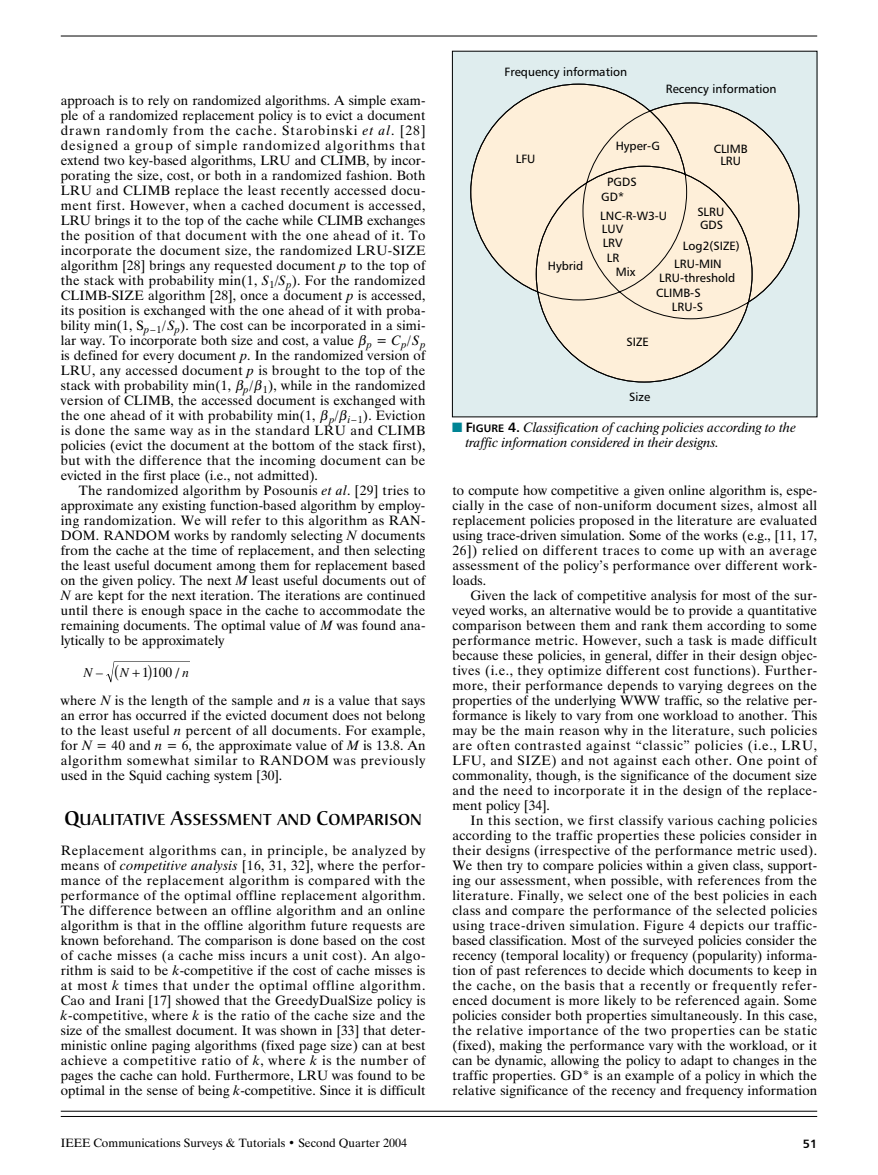
<style>
.page{position:relative;width:878px;height:1175px;background:#fff}
.page>*{position:absolute;margin:0;border:0;box-sizing:border-box;transform-origin:0 0}
.t1{font:500 15.6px "Christiana";letter-spacing:.01em;color:#000}
.t2{font:13.5px/15px "Dutch 801 BT";letter-spacing:.005em;color:#000;text-align:justify}
.t3{font:italic 13.5px/15px "Dutch 801 BT";color:#000}
.t4{font:italic 13.5px "Times";color:#000}
.t5{font:12px/15px "Humanist 777 BT Roman B";color:#000}
.t6{font:12px "Dutch 801 BT";color:#000}
.t7{font:12px "Humanist 777 BT Bold B";color:#000}
.s1{font-style:italic}
.s2{font-style:normal}
.s3{font-family:"Times"}
.s4{font-family:"Times";font-style:italic}
.s5{font-size:19.5px}
.s6{color:#008494}
.s7{font-family:"Humanist 777 BT Bold B";font-style:normal}
.s8{font-family:"Humanist 777 BT Bold B";font-style:normal;font-size:10.8px}
</style>
<div class="page">
<hr style="left:61px;top:36px;width:756px;height:1px;background:#000">
<hr style="left:61px;top:1116px;width:756px;height:1px;background:#000">
<hr style="left:61px;top:1110px;width:756px;height:1px;background:#000">
<div style="left:452px;top:51px;width:365px;height:366px;background:#dfedee"></div>
<svg style="left:470px;top:83px;width:329px;height:300px"></svg>
<svg style="left:106px;top:661px;width:84px;height:21px"></svg>
<p class="t2" style="left:61px;top:94px;width:366px">approach is to rely on randomized algorithms. A simple exam&shy;ple of a randomized replacement policy is to evict a document drawn randomly from the cache. Starobinski <span class="s1">et al</span>. [28] designed a group of simple randomized algorithms that extend two key-based algorithms, LRU and CLIMB, by incor&shy;porating the size, cost, or both in a randomized fashion. Both LRU and CLIMB replace the least recently accessed docu&shy;ment first. However, when a cached document is accessed, LRU brings it to the top of the cache while CLIMB exchanges the position of that document with the one ahead of it. To incorporate the document size, the randomized LRU-SIZE algorithm [28] brings any requested document <span class="s1">p</span> to the top of the stack with probability min(1, <span class="s1">S</span><sub>1</sub>/<span class="s1">S</span><sub>p</sub>). For the randomized CLIMB-SIZE algorithm [28], once a document <span class="s1">p</span> is accessed, its position is exchanged with the one ahead of it with proba&shy;bility min(1, S<sub>p</sub><sub>–1</sub>/<span class="s1">S</span><sub>p</sub>). The cost can be incorporated in a simi&shy;lar way. To incorporate both size and cost, a value <sub>p</sub> = <span class="s1">C</span><sub>p</sub>/<span class="s1">S</span><sub>p </sub>is defined for every document <span class="s1">p</span>. In the randomized version of LRU, any accessed document <span class="s1">p</span> is brought to the top of the stack with probability min(1, <sub>p</sub>/ <sub>1</sub>), while in the randomized version of CLIMB, the accessed document is exchanged with the one ahead of it with probability min(1, <sub>p</sub>/ <sub>i</sub><sub>–1</sub>). Eviction is done the same way as in the standard LRU and CLIMB policies (evict the document at the bottom of the stack first), but with the difference that the incoming document can be evicted in the first place (i.e., not admitted).</p>
<p class="t2" style="left:61px;top:484px;width:366px;text-indent:18px">The randomized algorithm by Posounis <span class="s1">et al</span>. [29] tries to approximate any existing function-based algorithm by employ&shy;ing randomization. We will refer to this algorithm as RAN-DOM. RANDOM works by randomly selecting <span class="s1">N</span> documents from the cache at the time of replacement, and then selecting the least useful document among them for replacement based on the given policy. The next <span class="s1">M</span> least useful documents out of <span class="s1">N</span> are kept for the next iteration. The iterations are continued until there is enough space in the cache to accommodate the remaining documents. The optimal value of <span class="s1">M</span> was found ana&shy;lytically to be approximately</p>
<p class="t4" style="left:84px;top:667px;width:21px">N <span class="s2">–</span></p>
<p class="t4" style="left:120px;top:667px;width:11px">N</p>
<p class="t2" style="left:142px;top:666px;width:48px">1 100 <span class="s3">/</span> <span class="s4">n</span></p>
<p class="t2" style="left:61px;top:694px;width:366px">where <span class="s1">N</span> is the length of the sample and <span class="s1">n</span> is a value that says an error has occurred if the evicted document does not belong to the least useful <span class="s1">n</span> percent of all documents. For example, for <span class="s1">N</span> = 40 and <span class="s1">n</span> = 6, the approximate value of <span class="s1">M</span> is 13.8. An algorithm somewhat similar to RANDOM was previously used in the Squid caching system [30].</p>
<p class="t1" style="left:64px;top:813px;width:359px"><span class="s5">Q</span>UALITATIVE <span class="s5">A</span>SSESSMENT AND <span class="s5">C</span>OMPARISON</p>
<p class="t2" style="left:61px;top:844px;width:366px">Replacement algorithms can, in principle, be analyzed by means of <span class="s1">competitive analysis</span> [16, 31, 32], where the perfor&shy;mance of the replacement algorithm is compared with the performance of the optimal offline replacement algorithm.<br>The difference between an offline algorithm and an online algorithm is that in the offline algorithm future requests are known beforehand. The comparison is done based on the cost of cache misses (a cache miss incurs a unit cost). An algo&shy;rithm is said to be <span class="s1">k</span>-competitive if the cost of cache misses is at most <span class="s1">k</span> times that under the optimal offline algorithm.<br>Cao and Irani [17] showed that the GreedyDualSize policy is <span class="s1">k</span>-competitive, where <span class="s1">k</span> is the ratio of the cache size and the size of the smallest document. It was shown in [33] that deter&shy;ministic online paging algorithms (fixed page size) can at best achieve a competitive ratio of <span class="s1">k</span>, where <span class="s1">k</span> is the number of pages the cache can hold. Furthermore, LRU was found to be optimal in the sense of being <span class="s1">k</span>-competitive. Since it is difficult</p>
<p class="t5" style="left:504px;top:66px;width:124px">Frequency information</p>
<p class="t5" style="left:665px;top:83px;width:112px">Recency information</p>
<p class="t5" style="left:516px;top:153px;width:21px">LFU</p>
<p class="t5" style="left:548px;top:259px;width:37px">Hybrid</p>
<p class="t5" style="left:615px;top:139px;width:46px">Hyper-G</p>
<p class="t5" style="left:601px;top:175px;width:37px;text-indent:6px">PGDS<br>GD*</p>
<p class="t5" style="left:713px;top:144px;width:36px;line-height:12px;text-align:center">CLIMB<br>LRU</p>
<p class="t5" style="left:697px;top:205px;width:29px">SLRU</p>
<p class="t5" style="left:674px;top:238px;width:67px;line-height:18px;text-indent:9px">Log2(SIZE)<br>LRU-MIN</p>
<p class="t5" style="left:656px;top:272px;width:80px">LRU-threshold<br>CLIMB-S</p>
<p class="t5" style="left:672px;top:300px;width:33px">LRU-S</p>
<p class="t5" style="left:600px;top:209px;width:68px">LNC-R-W3-U</p>
<p class="t5" style="left:700px;top:218px;width:25px">GDS</p>
<p class="t5" style="left:602px;top:223px;width:23px;text-align:center">LUV<br>LRV<br>LR</p>
<p class="t5" style="left:616px;top:266px;width:21px">Mix</p>
<p class="t5" style="left:626px;top:336px;width:24px">SIZE</p>
<p class="t5" style="left:629px;top:390px;width:23px">Size</p>
<p class="t3" style="left:465px;top:421px;width:332px;text-indent:-14px"><span class="s6">■</span> <span class="s7">F</span><span class="s8">IGURE</span> <span class="s7">4.</span> Classification of caching policies according to the traffic information considered in their designs.</p>
<p class="t2" style="left:452px;top:484px;width:366px">to compute how competitive a given online algorithm is, espe&shy;cially in the case of non-uniform document sizes, almost all replacement policies proposed in the literature are evaluated using trace-driven simulation. Some of the works (e.g., [11, 17, 26]) relied on different traces to come up with an average assessment of the policy’s performance over different work&shy;loads.</p>
<p class="t2" style="left:452px;top:589px;width:366px;text-indent:18px">Given the lack of competitive analysis for most of the sur&shy;veyed works, an alternative would be to provide a quantitative comparison between them and rank them according to some performance metric. However, such a task is made difficult because these policies, in general, differ in their design objec&shy;tives (i.e., they optimize different cost functions). Further&shy;more, their performance depends to varying degrees on the properties of the underlying WWW traffic, so the relative per&shy;formance is likely to vary from one workload to another. This may be the main reason why in the literature, such policies are often contrasted against “classic” policies (i.e., LRU, LFU, and SIZE) and not against each other. One point of commonality, though, is the significance of the document size and the need to incorporate it in the design of the replace&shy;ment policy [34].</p>
<p class="t2" style="left:452px;top:814px;width:366px;text-indent:18px">In this section, we first classify various caching policies according to the traffic properties these policies consider in their designs (irrespective of the performance metric used).<br>We then try to compare policies within a given class, support&shy;ing our assessment, when possible, with references from the literature. Finally, we select one of the best policies in each class and compare the performance of the selected policies using trace-driven simulation. Figure 4 depicts our traffic&shy;based classification. Most of the surveyed policies consider the recency (temporal locality) or frequency (popularity) informa&shy;tion of past references to decide which documents to keep in the cache, on the basis that a recently or frequently refer&shy;enced document is more likely to be referenced again. Some policies consider both properties simultaneously. In this case, the relative importance of the two properties can be static (fixed), making the performance vary with the workload, or it can be dynamic, allowing the policy to adapt to changes in the traffic properties. GD* is an example of a policy in which the relative significance of the recency and frequency information</p>
<p class="t6" style="left:61px;top:1138px;width:348px">IEEE Communications Surveys &amp; Tutorials • Second Quarter 2004</p>
<p class="t7" style="left:803px;top:1139px;width:16px">51</p>
</div>
